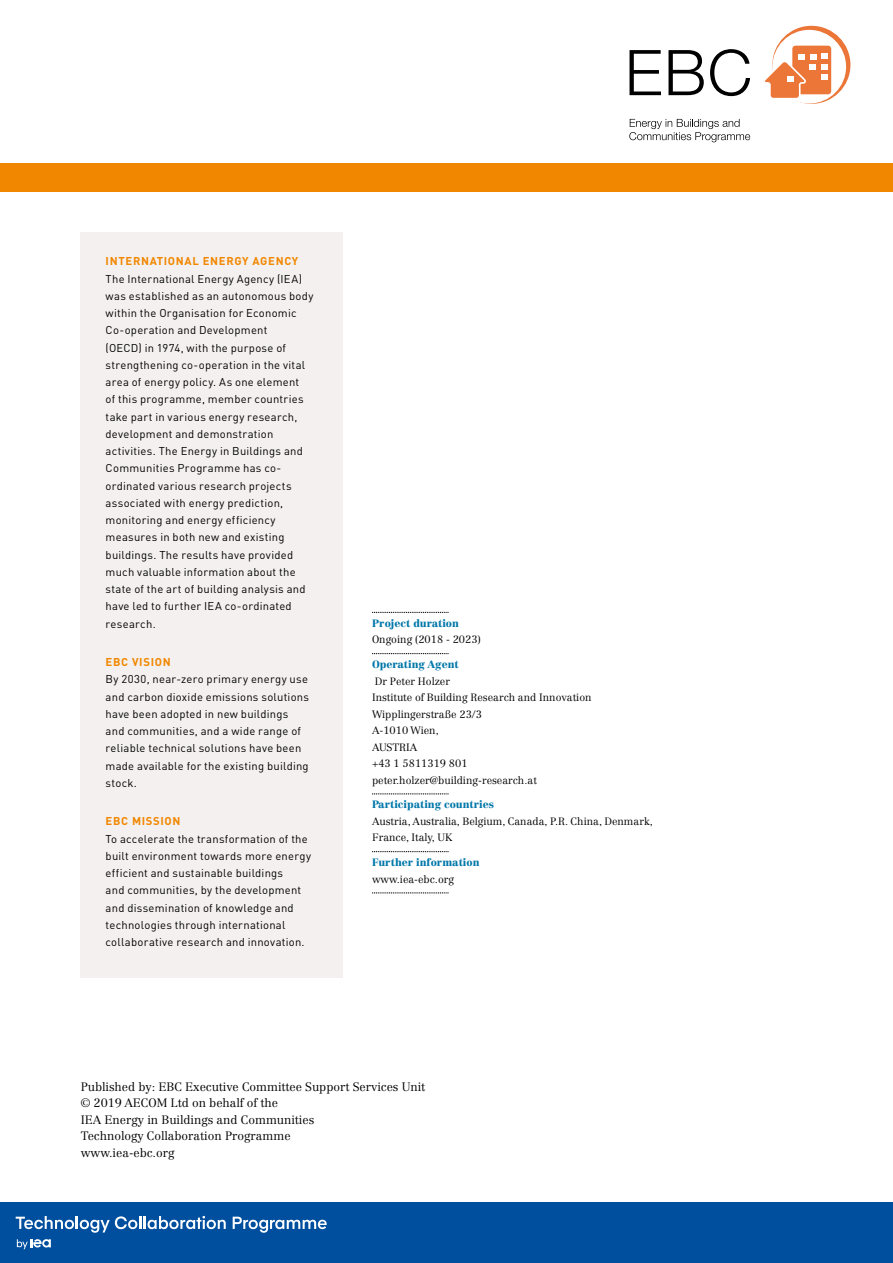
<style>
.page{position:relative;width:893px;height:1263px;background:#fff}
.page>*{position:absolute;margin:0;border:0;box-sizing:border-box;transform-origin:0 0}
.t1{font:300 12px/16.5px "Centennial LT Std";color:#000}
.t2{font:11.25px/17.2px "DIN Pro";letter-spacing:.025em;color:#000}
.t3{font:700 11.25px "DIN Pro";letter-spacing:.06em;color:#f18700}
.t4{font:300 10.5px/16.5px "Centennial LT Std";color:#000}
.t5{font:900 10.5px "Centennial LT Std";color:#0077a9}
</style>
<div class="page">
<svg style="left:629px;top:50px;width:32px;height:45px"></svg>
<svg style="left:668px;top:50px;width:36px;height:45px"></svg>
<svg style="left:710px;top:49px;width:40px;height:47px"></svg>
<svg style="left:772px;top:26px;width:78px;height:78px"></svg>
<div style="left:772px;top:30px;width:74px;height:74px;background:#fff;border-radius:50%"></div>
<div style="left:792px;top:46px;width:39px;height:48px;background:#eb7638;border-radius:3px"></div>
<svg style="left:765px;top:54px;width:63px;height:45px"></svg>
<svg style="left:629px;top:119px;width:121px;height:23px"></svg>
<div style="left:81px;top:233px;width:262px;height:745px;background:#f4f0ef"></div>
<div style="left:0;top:164px;width:893px;height:28px;background:#f18700"></div>
<hr style="left:0;top:1202px;width:1px;height:61px;background:#004f9f">
<div style="left:0;top:1203px;width:893px;height:60px;background:#004f9f"></div>
<svg style="left:16px;top:1216px;width:210px;height:17px"></svg>
<svg style="left:233px;top:1217px;width:94px;height:16px"></svg>
<svg style="left:17px;top:1239px;width:34px;height:10px"></svg>
<div style="left:0;top:163px;width:893px;height:28px;background:#f18700"></div>
<svg style="left:372px;top:612px;width:77px;height:1px"></svg>
<svg style="left:372px;top:653px;width:77px;height:1px"></svg>
<svg style="left:372px;top:794px;width:77px;height:1px"></svg>
<svg style="left:372px;top:851px;width:77px;height:1px"></svg>
<svg style="left:372px;top:893px;width:77px;height:1px"></svg>
<p class="t3" style="left:106px;top:252px;width:194px">INTERNATIONAL ENERGY AGENCY</p>
<p class="t2" style="left:106px;top:269px;width:209px">The International Energy Agency (IEA) was established as an autonomous body within the Organisation for Economic Co-operation and Development<br>(OECD) in 1974, with the purpose of strengthening co-operation in the vital area of energy policy. As one element<br>of this programme, member countries take part in various energy research, development and demonstration activities. The Energy in Buildings and Communities Programme has co&shy;ordinated various research projects associated with energy prediction, monitoring and energy efficiency measures in both new and existing buildings. The results have provided much valuable information about the state of the art of building analysis and have led to further IEA co-ordinated research.</p>
<p class="t3" style="left:106px;top:653px;width:67px">EBC VISION</p>
<p class="t2" style="left:106px;top:669px;width:205px">By 2030, near-zero primary energy use and carbon dioxide emissions solutions have been adopted in new buildings and communities, and a wide range of reliable technical solutions have been made available for the existing building stock.</p>
<p class="t3" style="left:106px;top:812px;width:76px">EBC MISSION</p>
<p class="t2" style="left:106px;top:829px;width:207px">To accelerate the transformation of the built environment towards more energy efficient and sustainable buildings<br>and communities, by the development and dissemination of knowledge and technologies through international collaborative research and innovation.</p>
<p class="t5" style="left:372px;top:617px;width:88px">Project duration</p>
<p class="t4" style="left:372px;top:631px;width:110px">Ongoing (2018 - 2023)</p>
<p class="t5" style="left:372px;top:658px;width:88px">Operating Agent</p>
<p class="t4" style="left:372px;top:673px;width:221px">Dr Peter Holzer<br>Institute of Building Research and Innovation<br>Wipplingerstraße 23/3<br>A-1010 Wien,<br>AUSTRIA<br>+43 1 5811319 801 peter.holzer@building-research.at</p>
<p class="t5" style="left:372px;top:798px;width:123px">Participating countries</p>
<p class="t4" style="left:372px;top:813px;width:282px">Austria, Australia, Belgium, Canada, P.R. China, Denmark,<br>France, Italy, UK</p>
<p class="t5" style="left:372px;top:856px;width:109px">Further information</p>
<p class="t4" style="left:372px;top:871px;width:84px">www.iea-ebc.org</p>
<p class="t1" style="left:81px;top:1078px;width:346px">Published by: EBC Executive Committee Support Services Unit © 2019 AECOM Ltd on behalf of the<br>IEA Energy in Buildings and Communities<br>Technology Collaboration Programme<br>www.iea-ebc.org</p>
</div>
